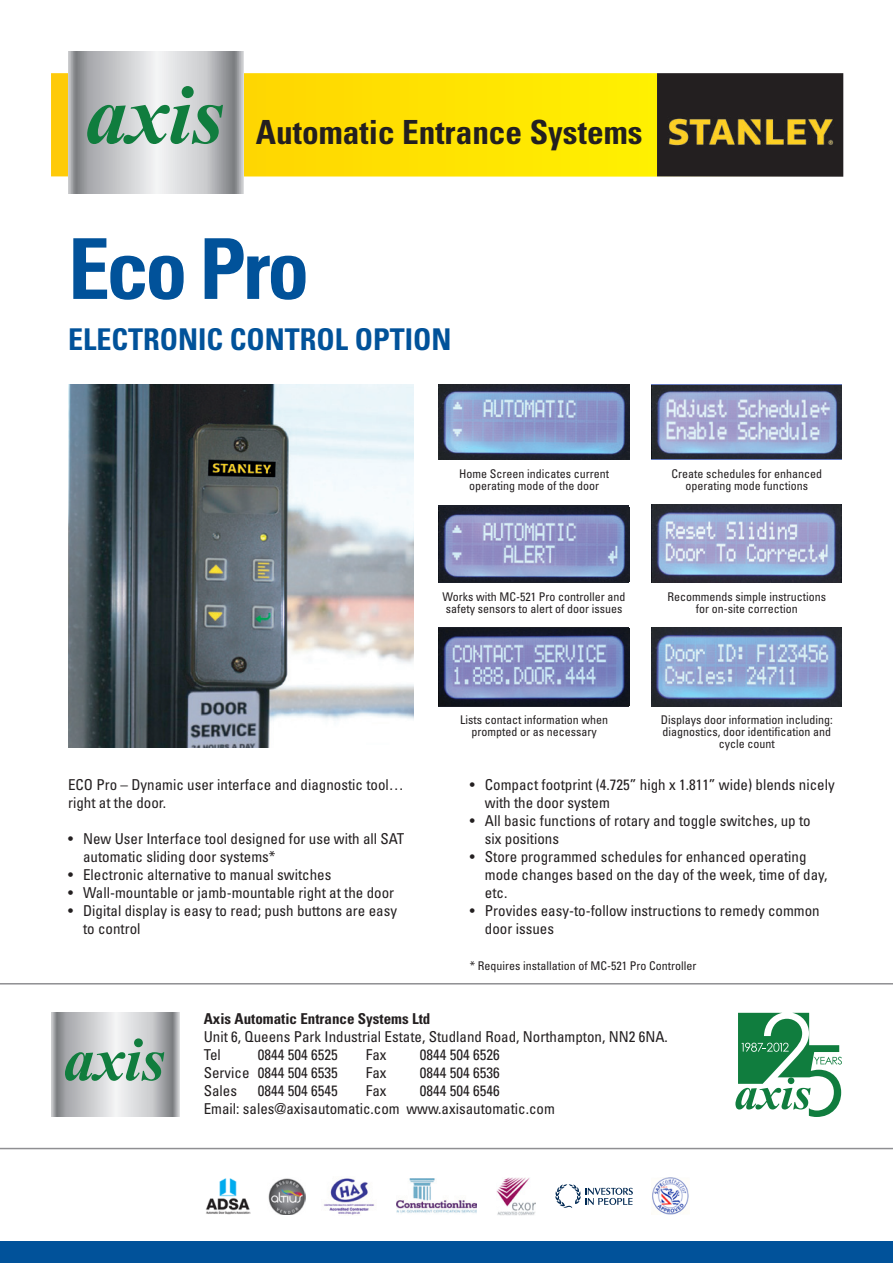
<style>
.page{position:relative;width:893px;height:1263px;background:#fff}
.page>*{position:absolute;margin:0;border:0;box-sizing:border-box;transform-origin:0 0}
.t1{font:700 condensed 84px "Univers";letter-spacing:-.04em;color:#01529a}
.t2{font:700 condensed 33.3px "Univers";color:#231f20}
.t3{font:700 condensed 30px "Univers";color:#01529a}
.Body{font:condensed 15px/18px "Univers";color:#231f20}
.Body-2{font:condensed 12px/12px "Univers";color:#231f20;text-align:center}
.s1{font-weight:700}
</style>
<div class="page">
<div style="left:0;top:1242px;width:893px;height:21px;background:#01529a"></div>
<img style="left:324px;top:1178px;width:50px;height:37px">
<img style="left:652px;top:1178px;width:37px;height:37px">
<svg style="left:555px;top:1184px;width:78px;height:24px"></svg>
<img style="left:206px;top:1178px;width:45px;height:36px">
<img style="left:268px;top:1178px;width:38px;height:37px">
<img style="left:497px;top:1177px;width:39px;height:38px">
<img style="left:397px;top:1178px;width:80px;height:35px">
<hr style="left:0;top:1148px;width:893px;height:1px;background:#8f8f92">
<hr style="left:0;top:983px;width:893px;height:1px;background:#8f8f92">
<svg style="left:51px;top:1013px;width:128px;height:104px;background:#bcbdc0"></svg>
<svg style="left:65px;top:1038px;width:99px;height:43px;background:#91b5a2"></svg>
<svg style="left:735px;top:1013px;width:107px;height:104px"></svg>
<svg style="left:51px;top:73px;width:606px;height:104px;background:#fee202"></svg>
<div style="left:657px;top:73px;width:186px;height:104px;background:#231f20"></div>
<svg style="left:68px;top:51px;width:176px;height:142px;background:#bcbdc0"></svg>
<svg style="left:87px;top:86px;width:136px;height:58px;background:#91b5a2"></svg>
<img style="left:669px;top:118px;width:165px;height:28px">
<div style="left:652px;top:384px;width:190px;height:76px;background:#262832"></div>
<img style="left:652px;top:385px;width:187px;height:72px">
<img style="left:652px;top:505px;width:190px;height:77px">
<img style="left:652px;top:627px;width:190px;height:79px">
<img style="left:68px;top:384px;width:345px;height:363px">
<img style="left:439px;top:384px;width:190px;height:76px">
<div style="left:439px;top:505px;width:190px;height:78px;background:#1b1f29"></div>
<img style="left:439px;top:511px;width:187px;height:70px">
<img style="left:439px;top:628px;width:190px;height:78px">
<p class="t2" style="left:256px;top:112px;width:388px">Automatic Entrance Systems</p>
<p class="t1" style="left:68px;top:217px;width:243px">Eco Pro</p>
<p class="t3" style="left:68px;top:321px;width:385px">ELECTRONIC CONTROL OPTION</p>
<p class="Body-2" style="left:459px;top:467px;width:151px">Home Screen indicates current operating mode of the door</p>
<p class="Body-2" style="left:671px;top:467px;width:152px">Create schedules for enhanced operating mode functions</p>
<p class="Body-2" style="left:443px;top:591px;width:184px;text-align:left">Works with MC-521 Pro controller and safety sensors to alert of door issues</p>
<p class="Body-2" style="left:667px;top:591px;width:160px">Recommends simple instructions for on-site correction</p>
<p class="Body-2" style="left:460px;top:713px;width:149px">Lists contact information when prompted or as necessary</p>
<p class="Body-2" style="left:661px;top:713px;width:173px">Displays door information including: diagnostics, door identification and cycle count</p>
<p class="Body" style="left:68px;top:776px;width:337px">ECO Pro – Dynamic user interface and diagnostic tool… right at the door.</p>
<p class="Body" style="left:83px;top:830px;width:323px;text-indent:-15px">• New User Interface tool designed for use with all SAT automatic sliding door systems*</p>
<p class="Body" style="left:68px;top:866px;width:265px">• Electronic alternative to manual switches</p>
<p class="Body" style="left:68px;top:884px;width:328px">• Wall-mountable or jamb-mountable right at the door</p>
<p class="Body" style="left:83px;top:902px;width:316px;text-indent:-15px">• Digital display is easy to read; push buttons are easy to control</p>
<p class="Body" style="left:485px;top:776px;width:351px;text-indent:-15px">• Compact footprint (4.725” high x 1.811” wide) blends nicely with the door system</p>
<p class="Body" style="left:485px;top:812px;width:327px;text-indent:-15px">• All basic functions of rotary and toggle switches, up to six positions</p>
<p class="Body" style="left:485px;top:848px;width:344px;text-indent:-15px">• Store programmed schedules for enhanced operating mode changes based on the day of the week, time of day, etc.</p>
<p class="Body" style="left:485px;top:902px;width:336px;text-indent:-15px">• Provides easy-to-follow instructions to remedy common door issues</p>
<p class="Body-2" style="left:470px;top:960px;width:228px">* Requires installation of MC-521 Pro Controller</p>
<p class="Body" style="left:204px;top:1009px;width:466px"><span class="s1">Axis Automatic Entrance Systems Ltd<br></span>Unit 6, Queens Park Industrial Estate, Studland Road, Northampton, NN2 6NA.</p>
<p class="Body" style="left:204px;top:1045px;width:19px">Tel</p>
<p class="Body" style="left:258px;top:1045px;width:81px">0844 504 6525</p>
<p class="Body" style="left:366px;top:1045px;width:22px">Fax</p>
<p class="Body" style="left:420px;top:1045px;width:81px">0844 504 6526</p>
<p class="Body" style="left:204px;top:1063px;width:135px">Service 0844 504 6535</p>
<p class="Body" style="left:366px;top:1063px;width:22px">Fax</p>
<p class="Body" style="left:420px;top:1063px;width:81px">0844 504 6536</p>
<p class="Body" style="left:204px;top:1081px;width:35px">Sales</p>
<p class="Body" style="left:258px;top:1081px;width:81px">0844 504 6545</p>
<p class="Body" style="left:366px;top:1081px;width:22px">Fax</p>
<p class="Body" style="left:420px;top:1081px;width:81px">0844 504 6546</p>
<p class="Body" style="left:204px;top:1099px;width:353px">Email: sales@axisautomatic.com www.axisautomatic.com</p>
</div>
